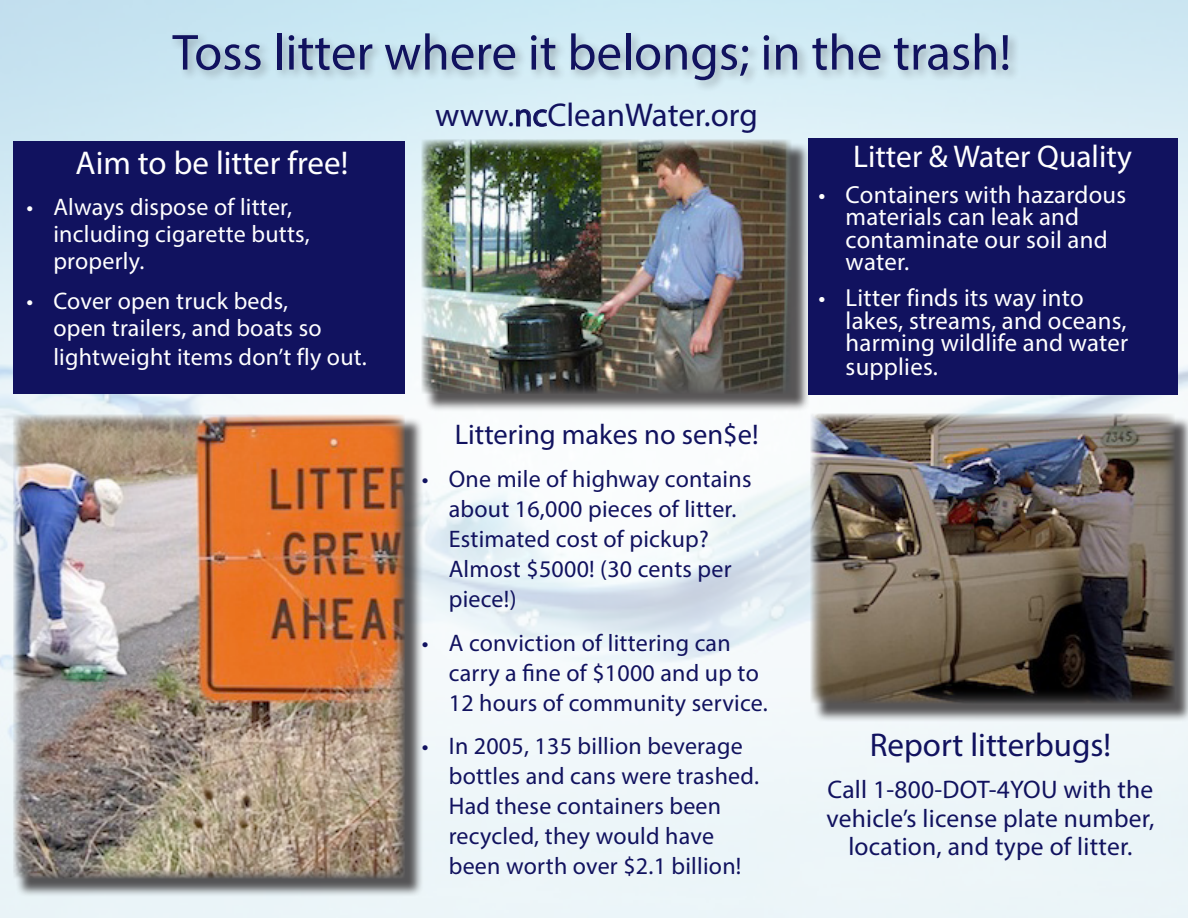
<style>
.page{position:relative;width:1188px;height:918px;background:#fff}
.page>*{position:absolute;margin:0;border:0;box-sizing:border-box;transform-origin:0 0}
.t1{font:51px "Myriad Pro";color:#11125f}
.t2{font:33px "Myriad Pro";color:#11125f}
.t3{font:33px "Myriad Pro";color:#fff}
.t4{font:31.5px "Myriad Pro";color:#fff}
.t5{font:28.5px "Myriad Pro";color:#11125f}
.t6{font:25.5px/28.5px "Myriad Pro";letter-spacing:.01em;color:#11125f;text-align:center}
.t7{font:24.75px/22.5px "Myriad Pro";letter-spacing:.01em;color:#fff}
.t8{font:24px/30px "Myriad Pro";letter-spacing:.01em;color:#11125f}
.t9{font:24px/27px "Myriad Pro";letter-spacing:.01em;color:#fff}
</style>
<div class="page">
<img style="left:0;top:0;width:1188px;height:918px">
<div style="left:813px;top:416px;width:375px;height:307px;background:#231f20;opacity:.75"></div>
<img style="left:811px;top:414px;width:364px;height:290px">
<div style="left:169px;top:30px;width:851px;height:63px;background:#231f20;opacity:.32"></div>
<svg style="left:516px;top:109px;width:31px;height:18px"></svg>
<div style="left:14px;top:141px;width:391px;height:252px;background:#11125f"></div>
<div style="left:808px;top:138px;width:370px;height:257px;background:#11125f"></div>
<div style="left:424px;top:142px;width:386px;height:270px;background:#231f20;opacity:.75"></div>
<img style="left:422px;top:140px;width:370px;height:253px">
<div style="left:16px;top:417px;width:408px;height:480px;background:#231f20;opacity:.75"></div>
<img style="left:13px;top:415px;width:392px;height:463px">
<p class="t1" style="left:173px;top:21px;width:840px">Toss litter where it belongs; in the trash!</p>
<p class="t2" style="left:435px;top:95px;width:324px">www.ncCleanWater.org</p>
<p class="t3" style="left:76px;top:143px;width:274px">Aim to be litter free!</p>
<p class="t9" style="left:53px;top:193px;width:258px;text-indent:-27px">• Always dispose of litter, including cigarette butts, properly.</p>
<p class="t9" style="left:53px;top:287px;width:315px;line-height:27.8px;text-indent:-27px">• Cover open truck beds,<br>open trailers, and boats so lightweight items don’t fly out.</p>
<p class="t4" style="left:853px;top:137px;width:280px">Litter &amp; Water Quality</p>
<p class="t7" style="left:846px;top:183px;width:282px;text-indent:-27px">• Containers with hazardous materials can leak and contaminate our soil and water.</p>
<p class="t7" style="left:846px;top:286px;width:284px;line-height:23px;text-indent:-27px">• Litter finds its way into lakes, streams, and oceans, harming wildlife and water supplies.</p>
<p class="t5" style="left:455px;top:417px;width:305px">Littering makes no sen$e!</p>
<p class="t8" style="left:449px;top:464px;width:304px;text-indent:-27px">• One mile of highway contains about 16,000 pieces of litter.<br>Estimated cost of pickup?<br>Almost $5000! (30 cents per piece!)</p>
<p class="t8" style="left:449px;top:627px;width:321px;text-indent:-27px">• A conviction of littering can carry a fine of $1000 and up to<br>12 hours of community service.</p>
<p class="t8" style="left:449px;top:731px;width:312px;text-indent:-27px">• In 2005, 135 billion beverage bottles and cans were trashed.<br>Had these containers been recycled, they would have been worth over $2.1 billion!</p>
<p class="t2" style="left:870px;top:725px;width:243px">Report litterbugs!</p>
<p class="t6" style="left:827px;top:775px;width:329px">Call 1-800-DOT-4YOU with the vehicle’s license plate number, location, and type of litter.</p>
</div>
